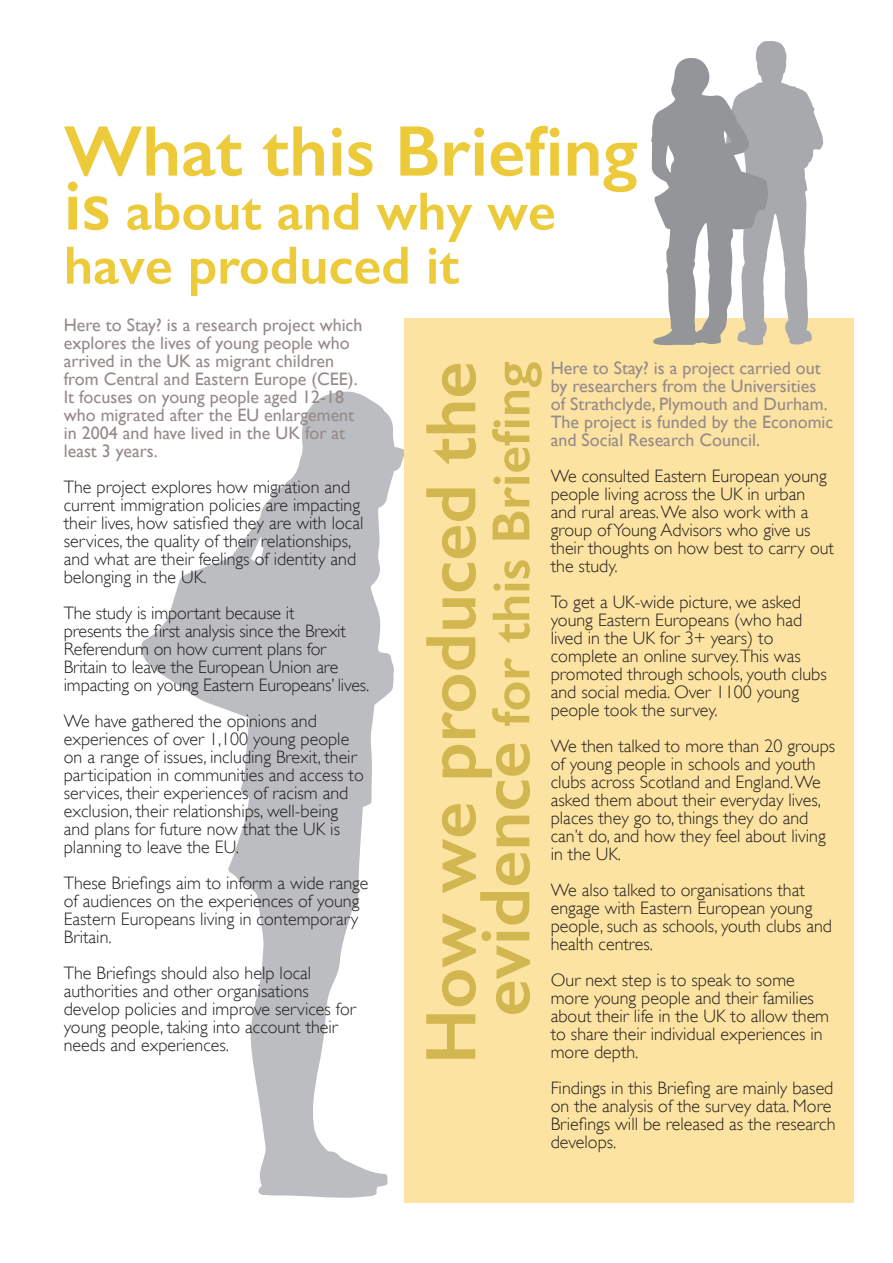
<style>
.page{position:relative;width:893px;height:1263px;background:#fff}
.page>*{position:absolute;margin:0;border:0;box-sizing:border-box;transform-origin:0 0}
.t1{font:600 72px "Gill Sans";color:#ecca3a}
.t2{font:600 72px "Gill Sans";color:#d2b64f}
.t3{font:600 54px/54px "Gill Sans";color:#ecca3a}
.t4{font:600 54px "Gill Sans";color:#d2b64f}
.Text{font:300 18px/18px "Gill Sans";color:#231f20}
.introtext{font:18px/18px "Gill Sans";color:#958b8a}
.s1{font-size:72px}
</style>
<div class="page">
<svg style="left:141px;top:391px;width:264px;height:807px"></svg>
<div style="left:405px;top:319px;width:449px;height:884px;background:#fde3a1"></div>
<svg style="left:651px;top:41px;width:172px;height:304px"></svg>
<p class="t1" style="left:64px;top:108px;width:575px">What this Briefing</p>
<p class="t3" style="left:64px;top:184px;width:494px"><span class="s1">is</span> about and why we have produced it</p>
<p class="introtext" style="left:64px;top:316px;width:300px">Here to Stay? is a research project which explores the lives of young people who arrived in the UK as migrant children from Central and Eastern Europe (CEE).<br>It focuses on young people aged 12-18 who migrated after the EU enlargement in 2004 and have lived in the UK for at least 3 years.</p>
<p class="Text" style="left:64px;top:478px;width:301px">The project explores how migration and current immigration policies are impacting their lives, how satisfied they are with local services, the quality of their relationships, and what are their feelings of identity and belonging in the UK.</p>
<p class="Text" style="left:64px;top:604px;width:307px">The study is important because it<br>presents the first analysis since the Brexit Referendum on how current plans for Britain to leave the European Union are impacting on young Eastern Europeans’ lives.</p>
<p class="Text" style="left:64px;top:712px;width:301px">We have gathered the opinions and experiences of over 1,100 young people on a range of issues, including Brexit, their participation in communities and access to services, their experiences of racism and exclusion, their relationships, well-being and plans for future now that the UK is planning to leave the EU.</p>
<p class="Text" style="left:64px;top:874px;width:306px">These Briefings aim to inform a wide range of audiences on the experiences of young Eastern Europeans living in contemporary Britain.</p>
<p class="Text" style="left:64px;top:964px;width:293px">The Briefings should also help local authorities and other organisations develop policies and improve services for young people, taking into account their needs and experiences.</p>
<p class="introtext" style="left:551px;top:359px;width:284px">Here to Stay? is a project carried out by researchers from the Universities of Strathclyde, Plymouth and Durham.<br>The project is funded by the Economic and Social Research Council.</p>
<p class="Text" style="left:551px;top:467px;width:285px">We consulted Eastern European young people living across the UK in urban and rural areas. We also work with a group of Young Advisors who give us their thoughts on how best to carry out the study.</p>
<p class="Text" style="left:551px;top:593px;width:278px">To get a UK-wide picture, we asked young Eastern Europeans (who had lived in the UK for 3+ years) to complete an online survey.This was promoted through schools, youth clubs and social media. Over 1100 young people took the survey.</p>
<p class="Text" style="left:551px;top:737px;width:286px">We then talked to more than 20 groups of young people in schools and youth clubs across Scotland and England. We asked them about their everyday lives, places they go to, things they do and can’t do, and how they feel about living in the UK.</p>
<p class="Text" style="left:551px;top:881px;width:283px">We also talked to organisations that engage with Eastern European young people, such as schools, youth clubs and health centres.</p>
<p class="Text" style="left:551px;top:971px;width:280px">Our next step is to speak to some more young people and their families about their life in the UK to allow them to share their individual experiences in more depth.</p>
<p class="Text" style="left:551px;top:1079px;width:286px">Findings in this Briefing are mainly based on the analysis of the survey data. More Briefings will be released as the research develops.</p>
<p class="t4" style="left:478px;top:1016px;width:657px;rotate:-90deg"><span class="s1">evidence</span> for this Briefing</p>
<p class="t2" style="left:407px;top:1064px;width:704px;rotate:-90deg">How we produced the</p>
</div>
